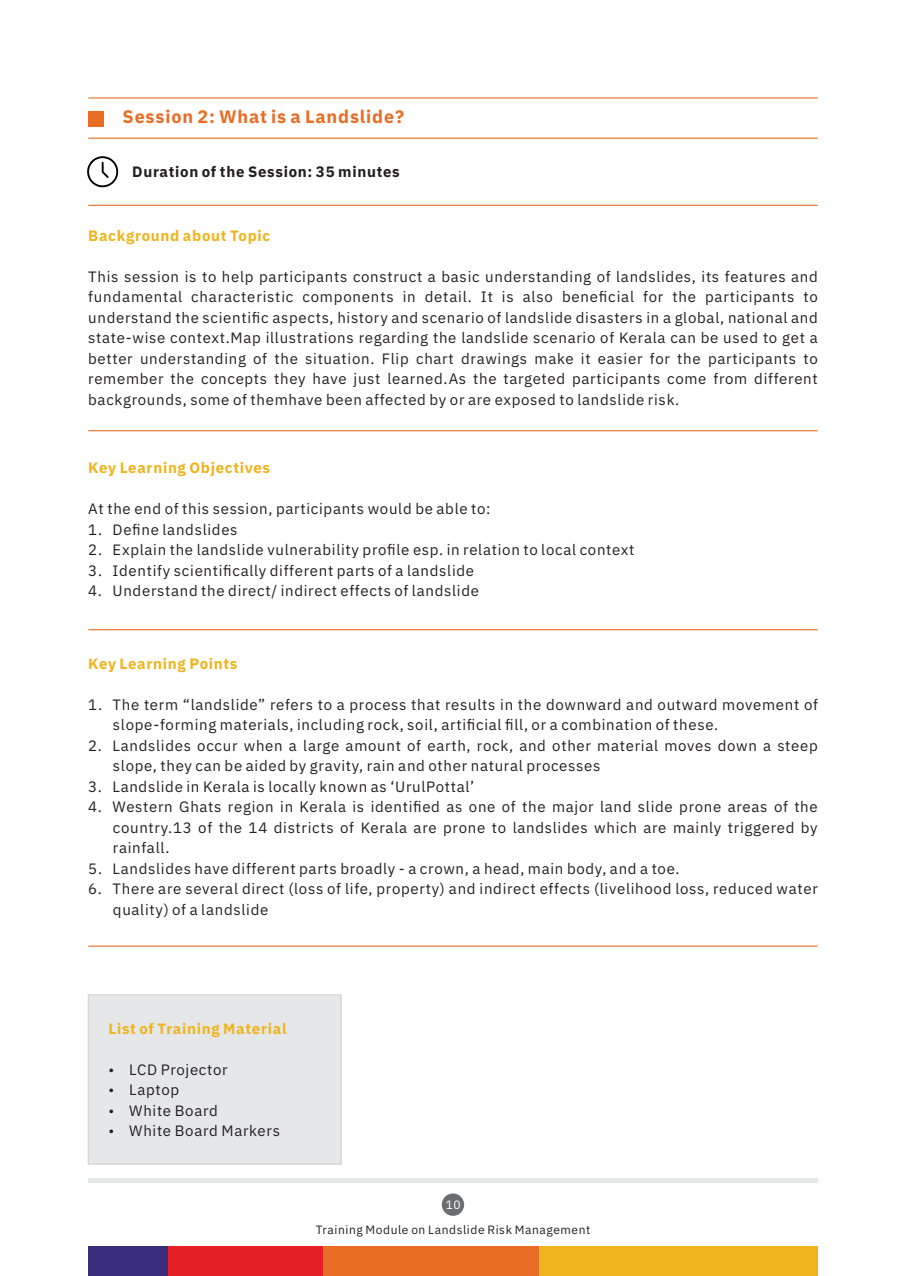
<style>
.page{position:relative;width:906px;height:1276px;background:#fff}
.page>*{position:absolute;margin:0;border:0;box-sizing:border-box;transform-origin:0 0}
.t1{font:700 18px "IBM Plex Sans";letter-spacing:.045em;color:#e96d24}
.t2{font:15px/20.4px "IBM Plex Sans";letter-spacing:.045em;color:#231f20}
.t3{font:700 15px "IBM Plex Sans";letter-spacing:.045em;color:#efb41e}
.t4{font:700 15px "IBM Plex Sans";letter-spacing:.045em;color:#231f20}
.t5{font:12px "IBM Plex Sans";letter-spacing:.045em;color:#231f20}
.t6{font:12px "IBM Plex Sans";color:#fff}
</style>
<div class="page">
<div style="left:539px;top:1246px;width:278px;height:30px;background:#efb41e"></div>
<div style="left:322px;top:1246px;width:217px;height:30px;background:#e96d24"></div>
<div style="left:168px;top:1246px;width:154px;height:30px;background:#e41f25"></div>
<div style="left:88px;top:1246px;width:80px;height:30px;background:#3b2d7d"></div>
<div style="left:442px;top:1193px;width:22px;height:22px;background:#6c6d70;border-radius:50%"></div>
<div style="left:88px;top:1178px;width:729px;height:5px;background:#e6e7e9"></div>
<div style="left:88px;top:111px;width:16px;height:15px;background:#e96d24"></div>
<hr style="left:88px;top:97px;width:729px;height:1px;background:#e96d24">
<hr style="left:88px;top:138px;width:729px;height:1px;background:#e96d24">
<svg style="left:87px;top:156px;width:31px;height:31px"></svg>
<hr style="left:88px;top:205px;width:729px;height:1px;background:#e96d24">
<hr style="left:88px;top:629px;width:729px;height:1px;background:#e96d24">
<hr style="left:88px;top:945px;width:729px;height:1px;background:#e96d24">
<hr style="left:88px;top:430px;width:729px;height:1px;background:#e96d24">
<div style="left:87px;top:994px;width:255px;height:171px;background:#e6e7e9"></div>
<p class="t1" style="left:123px;top:109px;width:283px">Session 2: What is a Landslide?</p>
<p class="t4" style="left:132px;top:166px;width:269px">Duration of the Session: 35 minutes</p>
<p class="t3" style="left:88px;top:229px;width:183px">Background about Topic</p>
<p class="t2" style="left:88px;top:267px;width:731px;text-align:justify">This session is to help participants construct a basic understanding of landslides, its features and fundamental characteristic components in detail. It is also beneficial for the participants to understand the scientific aspects, history and scenario of landslide disasters in a global, national and state-wise context.Map illustrations regarding the landslide scenario of Kerala can be used to get a better understanding of the situation. Flip chart drawings make it easier for the participants to remember the concepts they have just learned.As the targeted participants come from different backgrounds, some of themhave been affected by or are exposed to landslide risk.</p>
<p class="t3" style="left:88px;top:462px;width:183px">Key Learning Objectives</p>
<p class="t2" style="left:88px;top:500px;width:404px">At the end of this session, participants would be able to:</p>
<p class="t2" style="left:88px;top:520px;width:151px">1. Define landslides</p>
<p class="t2" style="left:88px;top:541px;width:548px">2. Explain the landslide vulnerability profile esp. in relation to local context</p>
<p class="t2" style="left:88px;top:561px;width:387px">3. Identify scientifically different parts of a landslide</p>
<p class="t2" style="left:88px;top:582px;width:392px">4. Understand the direct/ indirect effects of landslide</p>
<p class="t3" style="left:88px;top:657px;width:151px">Key Learning Points</p>
<p class="t2" style="left:113px;top:695px;width:706px;text-indent:-25px">1. The term “landslide” refers to a process that results in the downward and outward movement of slope-forming materials, including rock, soil, artificial fill, or a combination of these.</p>
<p class="t2" style="left:113px;top:736px;width:706px;text-indent:-25px">2. Landslides occur when a large amount of earth, rock, and other material moves down a steep slope, they can be aided by gravity, rain and other natural processes</p>
<p class="t2" style="left:88px;top:777px;width:387px">3. Landslide in Kerala is locally known as ‘UrulPottal’</p>
<p class="t2" style="left:113px;top:798px;width:706px;text-align:justify;text-indent:-25px">4. Western Ghats region in Kerala is identified as one of the major land slide prone areas of the country.13 of the 14 districts of Kerala are prone to landslides which are mainly triggered by rainfall.</p>
<p class="t2" style="left:88px;top:859px;width:592px">5. Landslides have different parts broadly - a crown, a head, main body, and a toe.</p>
<p class="t2" style="left:113px;top:880px;width:706px;text-indent:-25px">6. There are several direct (loss of life, property) and indirect effects (livelihood loss, reduced water quality) of a landslide</p>
<p class="t3" style="left:108px;top:1022px;width:180px">List of Training Material</p>
<p class="t2" style="left:129px;top:1060px;width:100px">LCD Projector</p>
<p class="t2" style="left:129px;top:1081px;width:51px">Laptop</p>
<p class="t2" style="left:129px;top:1122px;width:152px">White Board Markers</p>
<p class="t2" style="left:129px;top:1101px;width:90px">White Board</p>
<p class="t6" style="left:446px;top:1199px;width:16px">10</p>
<p class="t5" style="left:316px;top:1224px;width:276px">Training Module on Landslide Risk Management</p>
</div>
